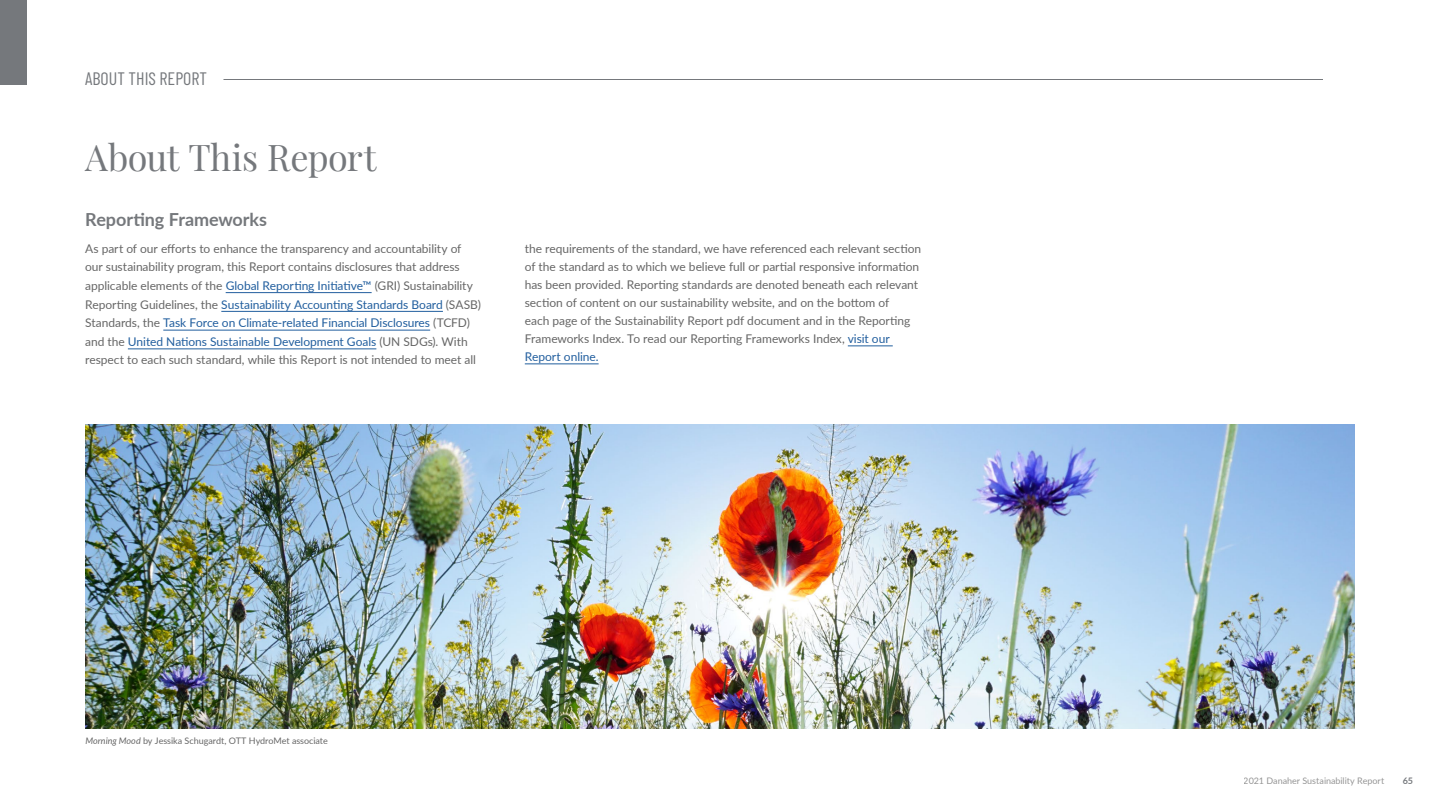
<style>
.page{position:relative;width:1440px;height:810px;background:#fff}
.page>*{position:absolute;margin:0;border:0;box-sizing:border-box;transform-origin:0 0}
.t1{font:36px "Playfair Display";letter-spacing:-.01em;color:#75787c}
.t2{font:700 18px "Lato";letter-spacing:-.005em;color:#75787c}
.t3{font:18px "Barlow Condensed";color:#75787c}
.t4{font:12px/18.5px "Lato";letter-spacing:-.005em;color:#666}
.t5{font:9px "Lato";letter-spacing:-.005em;color:#666}
.t6{font:700 9px "Lato";color:#75787c}
.s1{color:#215e9e}
.s2{font-style:italic}
</style>
<div class="page">
<div style="left:0;top:0;width:27px;height:85px;background:#75787c"></div>
<hr style="left:226px;top:292px;width:146px;height:1px;background:#215e9e">
<hr style="left:221px;top:311px;width:222px;height:1px;background:#215e9e">
<hr style="left:163px;top:330px;width:267px;height:1px;background:#215e9e">
<hr style="left:128px;top:349px;width:248px;height:1px;background:#215e9e">
<hr style="left:848px;top:346px;width:45px;height:1px;background:#215e9e">
<hr style="left:525px;top:364px;width:74px;height:1px;background:#215e9e">
<img style="left:85px;top:424px;width:1270px;height:305px">
<hr style="left:224px;top:79px;width:1099px;height:1px;background:#75787c">
<h2 class="t3" style="left:85px;top:65px;width:123px">ABOUT THIS REPORT</h2>
<h1 class="t1" style="left:85px;top:129px;width:293px">About This Report</h1>
<h2 class="t2" style="left:85px;top:206px;width:184px">Reporting Frameworks</h2>
<p class="t4" style="left:85px;top:239px;width:397px">As part of our efforts to enhance the transparency and accountability of our sustainability program, this Report contains disclosures that address applicable elements of the <span class="s1">Global Reporting Initiative™</span> (GRI) Sustainability Reporting Guidelines, the <span class="s1">Sustainability Accounting Standards Board</span> (SASB)<br>Standards, the <span class="s1">Task Force on Climate-related Financial Disclosures</span> (TCFD) and the <span class="s1">United Nations Sustainable Development Goals</span> (UN SDGs). With respect to each such standard, while this Report is not intended to meet all</p>
<p class="t4" style="left:525px;top:239px;width:398px;line-height:18px">the requirements of the standard, we have referenced each relevant section of the standard as to which we believe full or partial responsive information has been provided. Reporting standards are denoted beneath each relevant section of content on our sustainability website, and on the bottom of<br>each page of the Sustainability Report pdf document and in the Reporting Frameworks Index. To read our Reporting Frameworks Index, <span class="s1">visit our Report online.</span></p>
<p class="t5" style="left:86px;top:734px;width:244px"><span class="s2">Morning Mood</span> by Jessika Schugardt, OTT HydroMet associate</p>
<p class="t5" style="left:1244px;top:774px;width:142px">2021 Danaher Sustainability Report</p>
<p class="t6" style="left:1403px;top:774px;width:12px">65</p>
</div>
